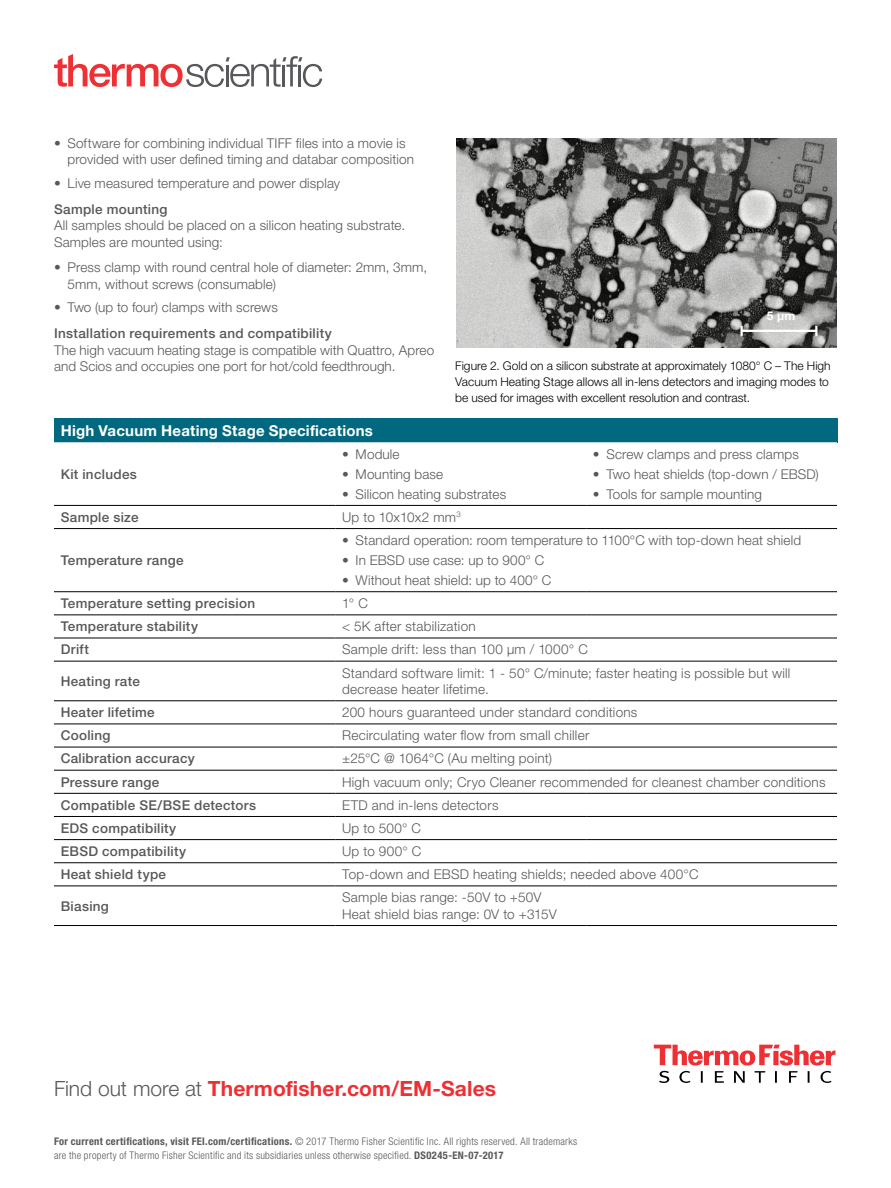
<style>
.page{position:relative;width:891px;height:1188px;background:#fff}
.page>*{position:absolute;margin:0;border:0;box-sizing:border-box;transform-origin:0 0}
.t1{font:700 21px "Helvetica Neue LT Pro";letter-spacing:.005em;color:#ee3034}
.t2{font:700 15px "Helvetica Neue LT Pro";letter-spacing:.015em;color:#fff}
.t3{font:300 13.5px/16.5px "Helvetica Neue LT Pro";letter-spacing:.01em;color:#57585b}
.t4{font:500 13.5px "Helvetica Neue LT Pro";letter-spacing:.025em;color:#57585b}
.t5{font:300 12px/15.8px "Helvetica Neue LT Pro";color:#000}
.t6{font:700 12px "Helvetica Neue LT Pro";color:#fff}
.t7{font:300 condensed 10.5px/13.5px "Helvetica Neue LT Pro";letter-spacing:.025em;color:#57585b}
.s1{font-weight:300;color:#57585b}
.s2{font-weight:700}
</style>
<div class="page">
<svg style="left:654px;top:1045px;width:182px;height:38px"></svg>
<svg style="left:54px;top:54px;width:268px;height:33px"></svg>
<img style="left:456px;top:138px;width:381px;height:210px">
<div style="left:54px;top:418px;width:783px;height:24px;background:#00687f"></div>
<svg style="left:54px;top:442px;width:783px;height:444px"></svg>
<hr style="left:54px;top:505px;width:281px;height:1px;background:#000">
<hr style="left:335px;top:505px;width:251px;height:1px;background:#000">
<hr style="left:586px;top:505px;width:251px;height:1px;background:#000">
<hr style="left:54px;top:528px;width:281px;height:1px;background:#000">
<hr style="left:335px;top:528px;width:251px;height:1px;background:#000">
<hr style="left:586px;top:528px;width:251px;height:1px;background:#000">
<hr style="left:54px;top:591px;width:281px;height:1px;background:#000">
<hr style="left:335px;top:591px;width:251px;height:1px;background:#000">
<hr style="left:586px;top:591px;width:251px;height:1px;background:#000">
<hr style="left:54px;top:615px;width:281px;height:1px;background:#000">
<hr style="left:335px;top:615px;width:251px;height:1px;background:#000">
<hr style="left:586px;top:615px;width:251px;height:1px;background:#000">
<hr style="left:54px;top:638px;width:281px;height:1px;background:#000">
<hr style="left:335px;top:638px;width:251px;height:1px;background:#000">
<hr style="left:586px;top:638px;width:251px;height:1px;background:#000">
<hr style="left:54px;top:661px;width:281px;height:1px;background:#000">
<hr style="left:335px;top:661px;width:251px;height:1px;background:#000">
<hr style="left:586px;top:661px;width:251px;height:1px;background:#000">
<hr style="left:54px;top:701px;width:281px;height:1px;background:#000">
<hr style="left:335px;top:701px;width:251px;height:1px;background:#000">
<hr style="left:586px;top:701px;width:251px;height:1px;background:#000">
<hr style="left:54px;top:724px;width:281px;height:1px;background:#000">
<hr style="left:335px;top:724px;width:251px;height:1px;background:#000">
<hr style="left:586px;top:724px;width:251px;height:1px;background:#000">
<hr style="left:54px;top:747px;width:281px;height:1px;background:#000">
<hr style="left:335px;top:747px;width:251px;height:1px;background:#000">
<hr style="left:586px;top:747px;width:251px;height:1px;background:#000">
<hr style="left:54px;top:770px;width:281px;height:1px;background:#000">
<hr style="left:335px;top:770px;width:251px;height:1px;background:#000">
<hr style="left:586px;top:770px;width:251px;height:1px;background:#000">
<hr style="left:54px;top:793px;width:281px;height:1px;background:#000">
<hr style="left:335px;top:793px;width:251px;height:1px;background:#000">
<hr style="left:586px;top:793px;width:251px;height:1px;background:#000">
<hr style="left:54px;top:816px;width:281px;height:1px;background:#000">
<hr style="left:335px;top:816px;width:251px;height:1px;background:#000">
<hr style="left:586px;top:816px;width:251px;height:1px;background:#000">
<hr style="left:54px;top:839px;width:281px;height:1px;background:#000">
<hr style="left:335px;top:839px;width:251px;height:1px;background:#000">
<hr style="left:586px;top:839px;width:251px;height:1px;background:#000">
<hr style="left:54px;top:862px;width:281px;height:1px;background:#000">
<hr style="left:54px;top:886px;width:281px;height:1px;background:#000">
<hr style="left:54px;top:925px;width:281px;height:1px;background:#000">
<hr style="left:335px;top:925px;width:251px;height:1px;background:#000">
<hr style="left:586px;top:925px;width:251px;height:1px;background:#000">
<hr style="left:335px;top:862px;width:251px;height:1px;background:#000">
<hr style="left:586px;top:862px;width:251px;height:1px;background:#000">
<hr style="left:335px;top:886px;width:251px;height:1px;background:#000">
<hr style="left:586px;top:886px;width:251px;height:1px;background:#000">
<hr style="left:742px;top:330px;width:74px;height:2px;background:#fff">
<svg style="left:741px;top:326px;width:2px;height:10px"></svg>
<svg style="left:815px;top:326px;width:2px;height:10px"></svg>
<p class="t3" style="left:68px;top:135px;width:348px;text-indent:-14px">• Software for combining individual TIFF files into a movie is provided with user defined timing and databar composition</p>
<p class="t3" style="left:54px;top:174px;width:288px">• Live measured temperature and power display</p>
<p class="t4" style="left:54px;top:201px;width:115px">Sample mounting</p>
<p class="t3" style="left:54px;top:217px;width:353px">All samples should be placed on a silicon heating substrate.<br>Samples are mounted using:</p>
<p class="t3" style="left:68px;top:259px;width:361px;text-indent:-14px">• Press clamp with round central hole of diameter: 2mm, 3mm,<br>5mm, without screws (consumable)</p>
<p class="t3" style="left:54px;top:299px;width:225px">• Two (up to four) clamps with screws</p>
<p class="t4" style="left:54px;top:326px;width:279px">Installation requirements and compatibility</p>
<p class="t3" style="left:54px;top:342px;width:382px">The high vacuum heating stage is compatible with Quattro, Apreo and Scios and occupies one port for hot/cold feedthrough.</p>
<p class="t6" style="left:767px;top:308px;width:30px">5 μm</p>
<p class="t5" style="left:455px;top:358px;width:377px">Figure 2. Gold on a silicon substrate at approximately 1080° C – The High<br>Vacuum Heating Stage allows all in-lens detectors and imaging modes to be used for images with excellent resolution and contrast.</p>
<p class="t2" style="left:61px;top:421px;width:314px">High Vacuum Heating Stage Specifications</p>
<p class="t4" style="left:61px;top:466px;width:78px">Kit includes</p>
<p class="t3" style="left:342px;top:445px;width:59px">• Module</p>
<p class="t3" style="left:342px;top:465px;width:103px">• Mounting base</p>
<p class="t3" style="left:342px;top:485px;width:166px">• Silicon heating substrates</p>
<p class="t3" style="left:593px;top:445px;width:207px">• Screw clamps and press clamps</p>
<p class="t3" style="left:593px;top:465px;width:227px">• Two heat shields (top-down / EBSD)</p>
<p class="t3" style="left:593px;top:485px;width:171px">• Tools for sample mounting</p>
<p class="t4" style="left:61px;top:509px;width:79px">Sample size</p>
<p class="t3" style="left:342px;top:508px;width:120px">Up to 10x10x2 mm<sup>3</sup></p>
<p class="t4" style="left:61px;top:552px;width:124px">Temperature range</p>
<p class="t3" style="left:342px;top:532px;width:460px">• Standard operation: room temperature to 1100°C with top-down heat shield</p>
<p class="t3" style="left:342px;top:552px;width:204px">• In EBSD use case: up to 900° C</p>
<p class="t3" style="left:342px;top:572px;width:211px">• Without heat shield: up to 400° C</p>
<p class="t4" style="left:61px;top:595px;width:196px">Temperature setting precision</p>
<p class="t3" style="left:342px;top:595px;width:27px">1° C</p>
<p class="t4" style="left:61px;top:618px;width:139px">Temperature stability</p>
<p class="t3" style="left:342px;top:618px;width:135px">&lt; 5K after stabilization</p>
<p class="t4" style="left:61px;top:641px;width:30px">Drift</p>
<p class="t3" style="left:342px;top:641px;width:247px">Sample drift: less than 100 µm / 1000° C</p>
<p class="t4" style="left:61px;top:673px;width:81px">Heating rate</p>
<p class="t3" style="left:342px;top:664px;width:450px">Standard software limit: 1 - 50° C/minute; faster heating is possible but will decrease heater lifetime.</p>
<p class="t4" style="left:61px;top:704px;width:96px">Heater lifetime</p>
<p class="t3" style="left:342px;top:704px;width:297px">200 hours guaranteed under standard conditions</p>
<p class="t4" style="left:61px;top:727px;width:51px">Cooling</p>
<p class="t3" style="left:342px;top:727px;width:249px">Recirculating water flow from small chiller</p>
<p class="t4" style="left:61px;top:751px;width:136px">Calibration accuracy</p>
<p class="t3" style="left:342px;top:750px;width:211px">±25°C @ 1064°C (Au melting point)</p>
<p class="t4" style="left:61px;top:774px;width:100px">Pressure range</p>
<p class="t3" style="left:342px;top:773px;width:485px">High vacuum only; Cryo Cleaner recommended for cleanest chamber conditions</p>
<p class="t4" style="left:61px;top:797px;width:197px">Compatible SE/BSE detectors</p>
<p class="t3" style="left:342px;top:796px;width:158px">ETD and in-lens detectors</p>
<p class="t4" style="left:61px;top:820px;width:117px">EDS compatibility</p>
<p class="t3" style="left:342px;top:820px;width:81px">Up to 500° C</p>
<p class="t4" style="left:61px;top:843px;width:127px">EBSD compatibility</p>
<p class="t3" style="left:342px;top:843px;width:81px">Up to 900° C</p>
<p class="t4" style="left:61px;top:866px;width:107px">Heat shield type</p>
<p class="t3" style="left:342px;top:866px;width:358px">Top-down and EBSD heating shields; needed above 400°C</p>
<p class="t4" style="left:61px;top:898px;width:50px">Biasing</p>
<p class="t3" style="left:342px;top:889px;width:216px">Sample bias range: -50V to +50V<br>Heat shield bias range: 0V to +315V</p>
<h1 class="t1" style="left:54px;top:1076px;width:444px"><span class="s1">Find out more at</span> Thermofisher.com/EM-Sales</h1>
<p class="t7" style="left:54px;top:1135px;width:525px"><span class="s2">For current certifications, visit FEI.com/certifications.</span> © 2017 Thermo Fisher Scientific Inc. All rights reserved. All trademarks are the property of Thermo Fisher Scientific and its subsidiaries unless otherwise specified. <span class="s2">DS0245-EN-07-2017</span></p>
</div>
